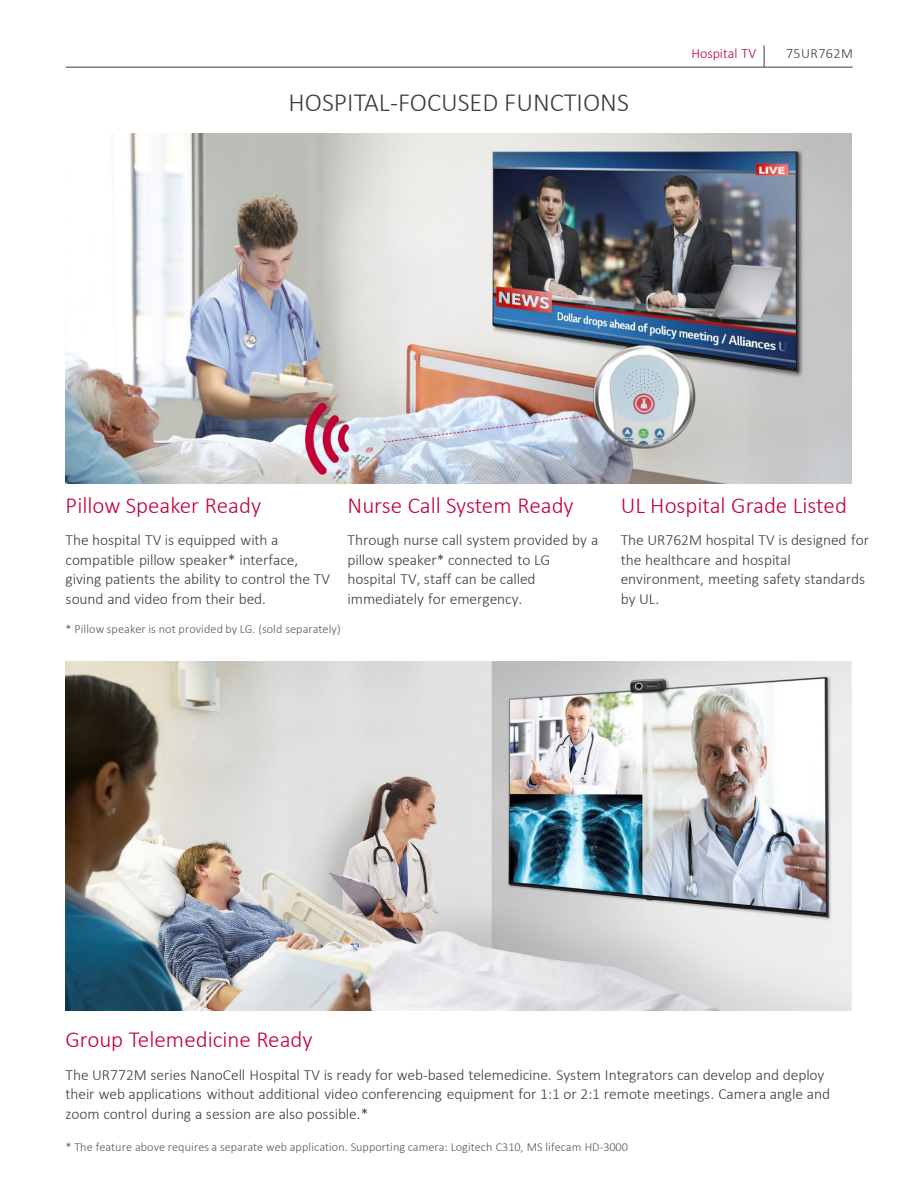
<style>
.page{position:relative;width:918px;height:1188px;background:#fff}
.page>*{position:absolute;margin:0;border:0;box-sizing:border-box;transform-origin:0 0}
.t1{font:300 26.25px "Calibri";color:#3e3a3a}
.t2{font:300 23.1px "Calibri";color:#c30037}
.t3{font:300 15.45px/19.5px "Calibri";letter-spacing:-.005em;color:#3e3a3a}
.t4{font:300 15.45px/19.5px "Calibri";letter-spacing:-.005em;color:#3e3a39}
.t5{font:300 14.1px "Calibri";letter-spacing:-.005em;color:#c30037}
.t6{font:300 14.1px "Calibri";letter-spacing:.03em;color:#3e3a3a}
.t7{font:300 12.3px "Calibri";letter-spacing:.005em;color:#595757}
</style>
<div class="page">
<img style="left:66px;top:134px;width:786px;height:350px">
<img style="left:66px;top:661px;width:786px;height:350px">
<img style="left:593px;top:346px;width:102px;height:102px">
<hr style="left:66px;top:67px;width:787px;height:1px;background:#3e3a3a">
<svg style="left:764px;top:46px;width:1px;height:21px"></svg>
<p class="t1" style="left:289px;top:86px;width:342px">HOSPITAL-FOCUSED FUNCTIONS</p>
<p class="t5" style="left:692px;top:44px;width:66px">Hospital TV</p>
<p class="t6" style="left:786px;top:44px;width:68px">75UR762M</p>
<p class="t2" style="left:66px;top:491px;width:197px">Pillow Speaker Ready</p>
<p class="t2" style="left:348px;top:491px;width:228px">Nurse Call System Ready</p>
<p class="t2" style="left:621px;top:491px;width:228px">UL Hospital Grade Listed</p>
<p class="t3" style="left:66px;top:530px;width:266px">The hospital TV is equipped with a compatible pillow speaker* interface, giving patients the ability to control the TV sound and video from their bed.</p>
<p class="t3" style="left:348px;top:530px;width:252px">Through nurse call system provided by a pillow speaker* connected to LG hospital TV, staff can be called immediately for emergency.</p>
<p class="t7" style="left:66px;top:622px;width:277px">* Pillow speaker is not provided by LG. (sold separately)</p>
<p class="t3" style="left:621px;top:530px;width:250px">The UR762M hospital TV is designed for the healthcare and hospital environment, meeting safety standards by UL.</p>
<p class="t2" style="left:66px;top:1025px;width:249px">Group Telemedicine Ready</p>
<p class="t4" style="left:66px;top:1065px;width:766px">The UR772M series NanoCell Hospital TV is ready for web-based telemedicine. System Integrators can develop and deploy their web applications without additional video conferencing equipment for 1:1 or 2:1 remote meetings. Camera angle and zoom control during a session are also possible.*</p>
<p class="t7" style="left:66px;top:1139px;width:564px">* The feature above requires a separate web application. Supporting camera: Logitech C310, MS lifecam HD-3000</p>
</div>
